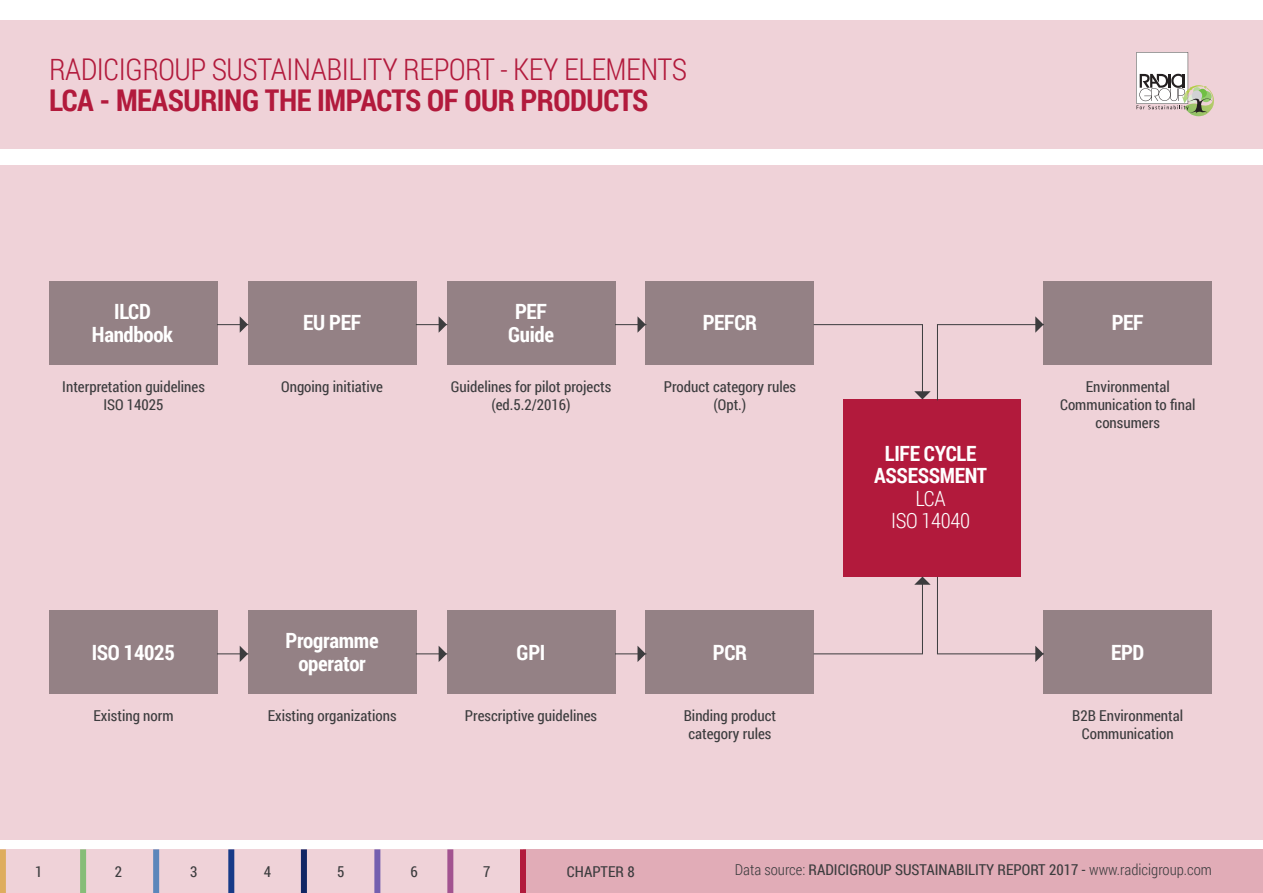
<style>
.page{position:relative;width:1263px;height:893px;background:#fff}
.page>*{position:absolute;margin:0;border:0;box-sizing:border-box;transform-origin:0 0}
.t1{font:300 30px "Roboto Condensed";letter-spacing:-.015em;color:#b21a3c}
.t2{font:700 30px "Roboto Condensed";letter-spacing:-.015em;color:#b21a3c}
.t3{font:700 21px/22.5px "Roboto Condensed";letter-spacing:-.015em;color:#fff;text-align:center}
.t4{font:300 21px/22.5px "Roboto Condensed";letter-spacing:-.015em;color:#fff;text-align:center}
.t5{font:15px/18px "Roboto Condensed";color:#3c3c3e;text-align:center}
.s1{font-weight:300}
</style>
<div class="page">
<div style="left:0;top:849px;width:1263px;height:44px;background:#efd2d8"></div>
<div style="left:0;top:165px;width:1263px;height:675px;background:#efd2d8"></div>
<div style="left:0;top:20px;width:1263px;height:128px;background:#efd2d8"></div>
<div style="left:523px;top:849px;width:740px;height:44px;background:#e1acb7"></div>
<div style="left:80px;top:849px;width:6px;height:44px;background:#86bd78"></div>
<div style="left:228px;top:849px;width:6px;height:44px;background:#173a88"></div>
<div style="left:153px;top:849px;width:6px;height:44px;background:#5c86bb"></div>
<div style="left:301px;top:849px;width:6px;height:44px;background:#112664"></div>
<div style="left:374px;top:849px;width:6px;height:44px;background:#745faf"></div>
<div style="left:447px;top:849px;width:6px;height:44px;background:#a25390"></div>
<div style="left:520px;top:849px;width:6px;height:44px;background:#b21a3c"></div>
<svg style="left:1136px;top:52px;width:78px;height:64px"></svg>
<div style="left:0;top:849px;width:6px;height:44px;background:#dead5e"></div>
<div style="left:49px;top:281px;width:168px;height:84px;background:#948185"></div>
<div style="left:248px;top:281px;width:168px;height:84px;background:#948185"></div>
<div style="left:447px;top:281px;width:168px;height:84px;background:#948185"></div>
<div style="left:646px;top:281px;width:168px;height:84px;background:#948185"></div>
<div style="left:1043px;top:281px;width:169px;height:84px;background:#948185"></div>
<div style="left:49px;top:611px;width:168px;height:83px;background:#948185"></div>
<div style="left:248px;top:611px;width:168px;height:83px;background:#948185"></div>
<div style="left:447px;top:611px;width:168px;height:83px;background:#948185"></div>
<div style="left:646px;top:611px;width:168px;height:83px;background:#948185"></div>
<div style="left:1043px;top:611px;width:169px;height:83px;background:#948185"></div>
<div style="left:844px;top:399px;width:177px;height:178px;background:#b21a3c"></div>
<hr style="left:217px;top:324px;width:31px;height:1px;background:#3c3c3e">
<hr style="left:416px;top:324px;width:31px;height:1px;background:#3c3c3e">
<hr style="left:615px;top:324px;width:31px;height:1px;background:#3c3c3e">
<hr style="left:814px;top:324px;width:108px;height:1px;background:#3c3c3e">
<hr style="left:937px;top:324px;width:106px;height:1px;background:#3c3c3e">
<hr style="left:217px;top:654px;width:31px;height:1px;background:#3c3c3e">
<hr style="left:416px;top:654px;width:31px;height:1px;background:#3c3c3e">
<hr style="left:615px;top:654px;width:31px;height:1px;background:#3c3c3e">
<hr style="left:814px;top:654px;width:108px;height:1px;background:#3c3c3e">
<hr style="left:937px;top:654px;width:106px;height:1px;background:#3c3c3e">
<hr style="left:937px;top:325px;width:1px;height:75px;background:#3c3c3e">
<hr style="left:922px;top:325px;width:1px;height:70px;background:#3c3c3e">
<hr style="left:937px;top:577px;width:1px;height:77px;background:#3c3c3e">
<hr style="left:922px;top:581px;width:1px;height:73px;background:#3c3c3e">
<svg style="left:914px;top:577px;width:17px;height:8px"></svg>
<svg style="left:914px;top:391px;width:17px;height:8px"></svg>
<svg style="left:1035px;top:646px;width:8px;height:16px"></svg>
<svg style="left:637px;top:646px;width:9px;height:16px"></svg>
<svg style="left:439px;top:646px;width:8px;height:16px"></svg>
<svg style="left:240px;top:646px;width:8px;height:16px"></svg>
<svg style="left:637px;top:316px;width:9px;height:17px"></svg>
<svg style="left:439px;top:317px;width:8px;height:16px"></svg>
<svg style="left:240px;top:316px;width:8px;height:17px"></svg>
<svg style="left:1035px;top:316px;width:8px;height:17px"></svg>
<h1 class="t1" style="left:49px;top:48px;width:640px">RADICIGROUP SUSTAINABILITY REPORT - KEY ELEMENTS</h1>
<h1 class="t2" style="left:49px;top:79px;width:601px">LCA - MEASURING THE IMPACTS OF OUR PRODUCTS</h1>
<h2 class="t3" style="left:92px;top:299px;width:83px">ILCD<br>Handbook</h2>
<h2 class="t3" style="left:508px;top:299px;width:47px">PEF<br>Guide</h2>
<h2 class="t3" style="left:303px;top:311px;width:60px">EU PEF</h2>
<h2 class="t3" style="left:703px;top:311px;width:56px">PEFCR</h2>
<h2 class="t3" style="left:1112px;top:311px;width:33px">PEF</h2>
<p class="t5" style="left:62px;top:377px;width:144px">Interpretation guidelines<br>ISO 14025</p>
<p class="t5" style="left:281px;top:377px;width:103px">Ongoing initiative</p>
<p class="t5" style="left:451px;top:377px;width:162px">Guidelines for pilot projects (ed.5.2/2016)</p>
<p class="t5" style="left:664px;top:377px;width:134px">Product category rules (Opt.)</p>
<p class="t5" style="left:1060px;top:377px;width:137px">Environmental<br>Communication to final consumers</p>
<h2 class="t3" style="left:874px;top:441px;width:114px">LIFE CYCLE<br>ASSESSMENT</h2>
<h2 class="t4" style="left:891px;top:486px;width:80px">LCA<br>ISO 14040</h2>
<h2 class="t3" style="left:286px;top:629px;width:95px">Programme operator</h2>
<h2 class="t3" style="left:92px;top:641px;width:85px">ISO 14025</h2>
<h2 class="t3" style="left:517px;top:641px;width:30px">GPI</h2>
<h2 class="t3" style="left:713px;top:641px;width:36px">PCR</h2>
<h2 class="t3" style="left:1111px;top:641px;width:35px">EPD</h2>
<p class="t5" style="left:94px;top:706px;width:82px">Existing norm</p>
<p class="t5" style="left:268px;top:706px;width:130px">Existing organizations</p>
<p class="t5" style="left:465px;top:706px;width:134px">Prescriptive guidelines</p>
<p class="t5" style="left:684px;top:706px;width:94px">Binding product category rules</p>
<p class="t5" style="left:1072px;top:706px;width:113px">B2B Environmental<br>Communication</p>
<p class="t5" style="left:35px;top:862px;width:9px">1</p>
<p class="t5" style="left:115px;top:862px;width:9px">2</p>
<p class="t5" style="left:190px;top:862px;width:9px">3</p>
<p class="t5" style="left:264px;top:862px;width:9px">4</p>
<p class="t5" style="left:337px;top:862px;width:9px">5</p>
<p class="t5" style="left:410px;top:862px;width:9px">6</p>
<p class="t5" style="left:483px;top:862px;width:9px">7</p>
<p class="t5" style="left:567px;top:862px;width:69px">CHAPTER 8</p>
<p class="t5" style="left:735px;top:860px;width:478px"><span class="s1">Data source:</span> RADICIGROUP SUSTAINABILITY REPORT 2017 - <span class="s1">www.radicigroup.com</span></p>
</div>
